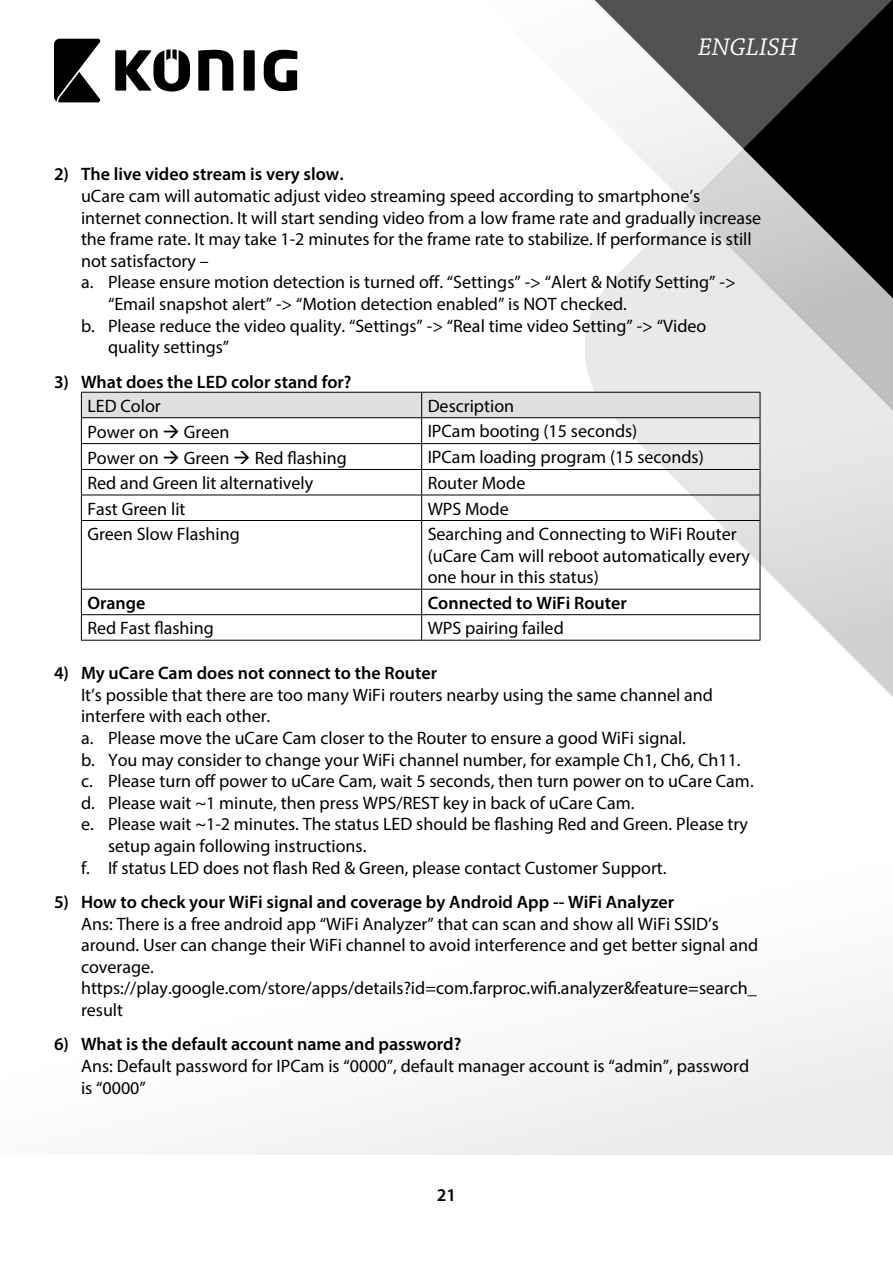
<style>
.page{position:relative;width:893px;height:1263px;background:#fff}
.page>*{position:absolute;margin:0;border:0;box-sizing:border-box;transform-origin:0 0}
.t1{font:italic 25.5px "Chaparral Pro";color:#fff}
.t2{font:18px/21.6px "Myriad Pro";color:#000}
.t3{font:600 18px "Myriad Pro";color:#000}
</style>
<div class="page">
<svg style="left:585px;top:556px;width:308px;height:141px"></svg>
<svg style="left:451px;top:391px;width:442px;height:165px"></svg>
<svg style="left:476px;top:0;width:267px;height:392px"></svg>
<svg style="left:743px;top:0;width:150px;height:502px;background:#838384"></svg>
<svg style="left:206px;top:987px;width:687px;height:168px"></svg>
<svg style="left:54px;top:39px;width:46px;height:63px"></svg>
<div style="left:244px;top:50px;width:11px;height:41px;background:#000"></div>
<svg style="left:198px;top:50px;width:35px;height:41px"></svg>
<svg style="left:264px;top:50px;width:33px;height:41px"></svg>
<svg style="left:115px;top:49px;width:75px;height:43px"></svg>
<hr style="left:81px;top:520px;width:341px;height:1px;background:#000">
<hr style="left:81px;top:521px;width:1px;height:68px;background:#000">
<hr style="left:422px;top:520px;width:338px;height:1px;background:#000">
<hr style="left:421px;top:521px;width:1px;height:68px;background:#000">
<hr style="left:760px;top:521px;width:1px;height:68px;background:#000">
<svg style="left:81px;top:392px;width:680px;height:128px"></svg>
<hr style="left:81px;top:417px;width:341px;height:1px;background:#000">
<hr style="left:422px;top:417px;width:338px;height:1px;background:#000">
<hr style="left:81px;top:589px;width:341px;height:1px;background:#000">
<hr style="left:422px;top:589px;width:338px;height:1px;background:#000">
<hr style="left:81px;top:614px;width:341px;height:1px;background:#000">
<svg style="left:81px;top:590px;width:1px;height:50px"></svg>
<hr style="left:422px;top:614px;width:338px;height:1px;background:#000">
<svg style="left:421px;top:590px;width:1px;height:50px"></svg>
<svg style="left:760px;top:590px;width:1px;height:50px"></svg>
<hr style="left:81px;top:640px;width:341px;height:1px;background:#000">
<hr style="left:422px;top:640px;width:338px;height:1px;background:#000">
<h1 class="t1" style="left:698px;top:33px;width:101px">ENGLISH</h1>
<p class="t3" style="left:54px;top:163px;width:291px">2) The live video stream is very slow.</p>
<p class="t2" style="left:81px;top:185px;width:621px">uCare cam will automatic adjust video streaming speed according to smartphone’s</p>
<p class="t2" style="left:81px;top:206px;width:682px">internet connection. It will start sending video from a low frame rate and gradually increase</p>
<p class="t2" style="left:81px;top:228px;width:672px">the frame rate. It may take 1-2 minutes for the frame rate to stabilize. If performance is still</p>
<p class="t2" style="left:81px;top:250px;width:129px">not satisfactory –</p>
<p class="t2" style="left:81px;top:271px;width:656px">a. Please ensure motion detection is turned off. “Settings” -&gt; “Alert &amp; Notify Setting” -&gt;</p>
<p class="t2" style="left:108px;top:293px;width:520px">“Email snapshot alert” -&gt; “Motion detection enabled” is NOT checked.</p>
<p class="t2" style="left:81px;top:314px;width:627px">b. Please reduce the video quality. “Settings” -&gt; “Real time video Setting” -&gt; “Video</p>
<p class="t2" style="left:108px;top:336px;width:123px">quality settings”</p>
<p class="t3" style="left:54px;top:370px;width:299px">3) What does the LED color stand for?</p>
<p class="t2" style="left:87px;top:395px;width:75px">LED Color</p>
<p class="t2" style="left:428px;top:395px;width:88px">Description</p>
<p class="t2" style="left:87px;top:420px;width:144px">Power on → Green</p>
<p class="t2" style="left:428px;top:420px;width:211px">IPCam booting (15 seconds)</p>
<p class="t2" style="left:87px;top:446px;width:261px">Power on → Green → Red flashing</p>
<p class="t2" style="left:428px;top:446px;width:278px">IPCam loading program (15 seconds)</p>
<p class="t2" style="left:87px;top:472px;width:227px">Red and Green lit alternatively</p>
<p class="t2" style="left:428px;top:472px;width:99px">Router Mode</p>
<p class="t2" style="left:87px;top:497px;width:100px">Fast Green lit</p>
<p class="t2" style="left:428px;top:497px;width:83px">WPS Mode</p>
<p class="t2" style="left:87px;top:523px;width:154px">Green Slow Flashing</p>
<p class="t2" style="left:428px;top:523px;width:324px">Searching and Connecting to WiFi Router (uCare Cam will reboot automatically every one hour in this status)</p>
<p class="t3" style="left:87px;top:591px;width:60px">Orange</p>
<p class="t3" style="left:428px;top:591px;width:201px">Connected to WiFi Router</p>
<p class="t2" style="left:87px;top:617px;width:128px">Red Fast flashing</p>
<p class="t2" style="left:428px;top:617px;width:138px">WPS pairing failed</p>
<p class="t3" style="left:54px;top:662px;width:385px">4) My uCare Cam does not connect to the Router</p>
<p class="t2" style="left:81px;top:684px;width:633px">It’s possible that there are too many WiFi routers nearby using the same channel and</p>
<p class="t2" style="left:81px;top:705px;width:191px">interfere with each other.</p>
<p class="t2" style="left:81px;top:727px;width:606px">a. Please move the uCare Cam closer to the Router to ensure a good WiFi signal.</p>
<p class="t2" style="left:81px;top:748px;width:661px">b. You may consider to change your WiFi channel number, for example Ch1, Ch6, Ch11.</p>
<p class="t2" style="left:81px;top:770px;width:674px">c. Please turn off power to uCare Cam, wait 5 seconds, then turn power on to uCare Cam.</p>
<p class="t2" style="left:81px;top:792px;width:555px">d. Please wait ~1 minute, then press WPS/REST key in back of uCare Cam.</p>
<p class="t2" style="left:81px;top:813px;width:668px">e. Please wait ~1-2 minutes. The status LED should be flashing Red and Green. Please try</p>
<p class="t2" style="left:108px;top:835px;width:260px">setup again following instructions.</p>
<p class="t2" style="left:81px;top:856px;width:587px">f. If status LED does not flash Red &amp; Green, please contact Customer Support.</p>
<p class="t3" style="left:54px;top:890px;width:622px">5) How to check your WiFi signal and coverage by Android App -- WiFi Analyzer</p>
<p class="t2" style="left:81px;top:912px;width:679px">Ans: There is a free android app “WiFi Analyzer” that can scan and show all WiFi SSID’s around. User can change their WiFi channel to avoid interference and get better signal and coverage. https://play.google.com/store/apps/details?id=com.farproc.wifi.analyzer&amp;feature=search_ result</p>
<p class="t3" style="left:54px;top:1033px;width:409px">6) What is the default account name and password?</p>
<p class="t2" style="left:81px;top:1055px;width:670px">Ans: Default password for IPCam is “0000”, default manager account is “admin”, password is “0000”</p>
<p class="t3" style="left:437px;top:1183px;width:21px">21</p>
</div>
